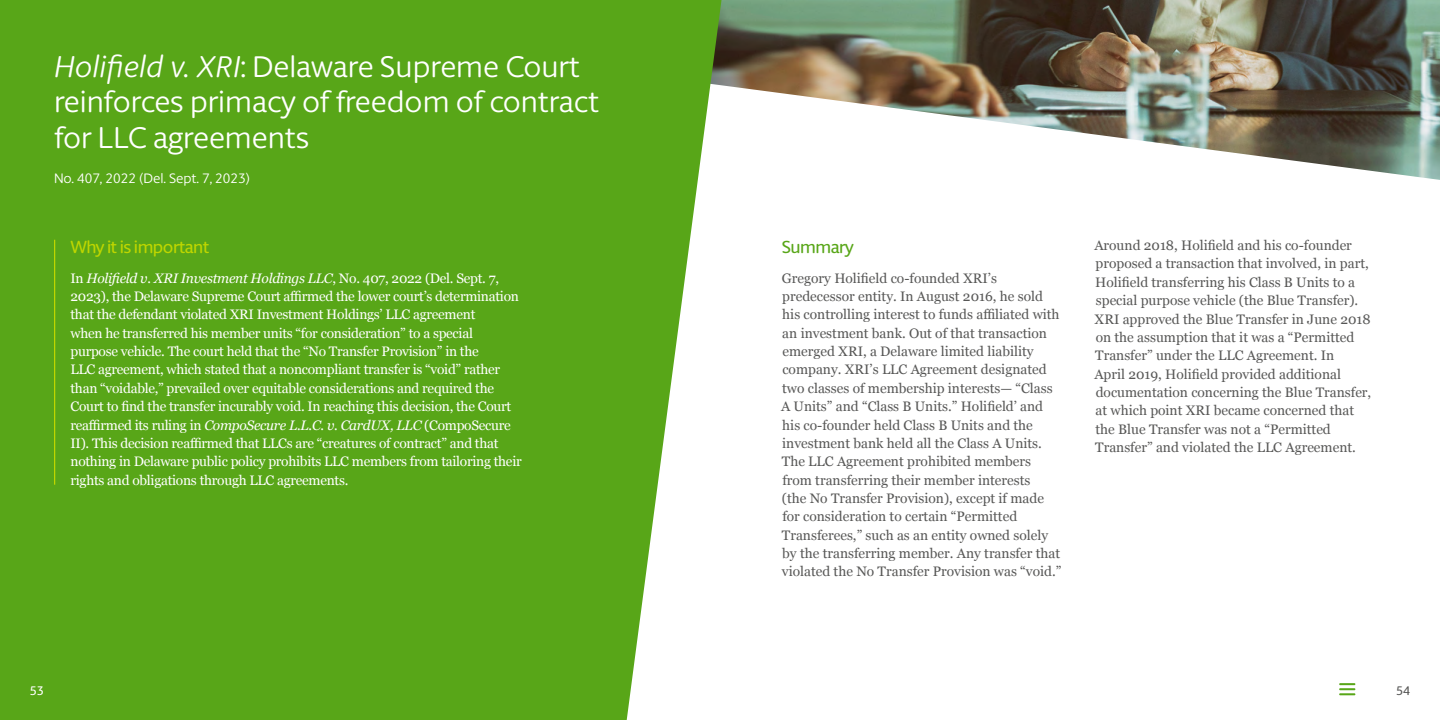
<style>
.page{position:relative;width:1440px;height:720px;background:#fff}
.page>*{position:absolute;margin:0;border:0;box-sizing:border-box;transform-origin:0 0}
.t1{font:30px/35.6px "Berlingske Sans Round";color:#fff}
.t2{font:500 17.5px "Berlingske Sans Round";letter-spacing:-.03em;color:#bed600}
.t3{font:500 17.5px "Berlingske Sans Round";letter-spacing:-.03em;color:#58a618}
.t4{font:13.75px/18.4px "Georgia";color:#575756}
.t5{font:13.75px/18.4px "Georgia";letter-spacing:-.02em;color:#fff}
.t6{font:13.75px "Berlingske Sans Round";color:#fff}
.t7{font:500 12.5px "Berlingske Sans Round";color:#fff}
.t8{font:500 12.5px "Berlingske Sans Round";color:#575756}
.s1{font-style:italic}
</style>
<div class="page">
<svg style="left:1339px;top:683px;width:16px;height:12px"></svg>
<img style="left:722px;top:0;width:718px;height:180px">
<div style="left:0;top:0;width:722px;height:720px;background:#58a618"></div>
<hr style="left:54px;top:240px;width:1px;height:245px;background:#bed600">
<h1 class="t1" style="left:54px;top:47px;width:547px"><span class="s1">Holifield v. XRI</span>: Delaware Supreme Court reinforces primacy of freedom of contract for LLC agreements</h1>
<p class="t6" style="left:54px;top:169px;width:198px">No. 407, 2022 (Del. Sept. 7, 2023)</p>
<p class="t2" style="left:71px;top:235px;width:140px">Why it is important</p>
<p class="t5" style="left:71px;top:268px;width:453px">In <span class="s1">Holifield v. XRI Investment Holdings LLC</span>, No. 407, 2022 (Del. Sept. 7, 2023), the Delaware Supreme Court affirmed the lower court’s determination that the defendant violated XRI Investment Holdings’ LLC agreement<br>when he transferred his member units “for consideration” to a special purpose vehicle. The court held that the “No Transfer Provision” in the<br>LLC agreement, which stated that a noncompliant transfer is “void” rather than “voidable,” prevailed over equitable considerations and required the Court to find the transfer incurably void. In reaching this decision, the Court reaffirmed its ruling in <span class="s1">CompoSecure L.L.C. v. CardUX, LLC</span> (CompoSecure II). This decision reaffirmed that LLCs are “creatures of contract” and that nothing in Delaware public policy prohibits LLC members from tailoring their rights and obligations through LLC agreements.</p>
<p class="t3" style="left:782px;top:235px;width:73px">Summary</p>
<p class="t4" style="left:781px;top:268px;width:282px">Gregory Holifield co-founded XRI’s predecessor entity. In August 2016, he sold his controlling interest to funds affiliated with an investment bank. Out of that transaction emerged XRI, a Delaware limited liability company. XRI’s LLC Agreement designated two classes of membership interests— “Class A Units” and “Class B Units.” Holifield’ and his co-founder held Class B Units and the investment bank held all the Class A Units.<br>The LLC Agreement prohibited members from transferring their member interests<br>(the No Transfer Provision), except if made for consideration to certain “Permitted Transferees,” such as an entity owned solely by the transferring member. Any transfer that violated the No Transfer Provision was “void.”</p>
<p class="t4" style="left:1094px;top:236px;width:278px">Around 2018, Holifield and his co-founder proposed a transaction that involved, in part, Holifield transferring his Class B Units to a special purpose vehicle (the Blue Transfer).<br>XRI approved the Blue Transfer in June 2018 on the assumption that it was a “Permitted Transfer” under the LLC Agreement. In<br>April 2019, Holifield provided additional documentation concerning the Blue Transfer, at which point XRI became concerned that the Blue Transfer was not a “Permitted Transfer” and violated the LLC Agreement.</p>
<p class="t7" style="left:30px;top:682px;width:16px">53</p>
<p class="t8" style="left:1396px;top:682px;width:16px">54</p>
</div>
